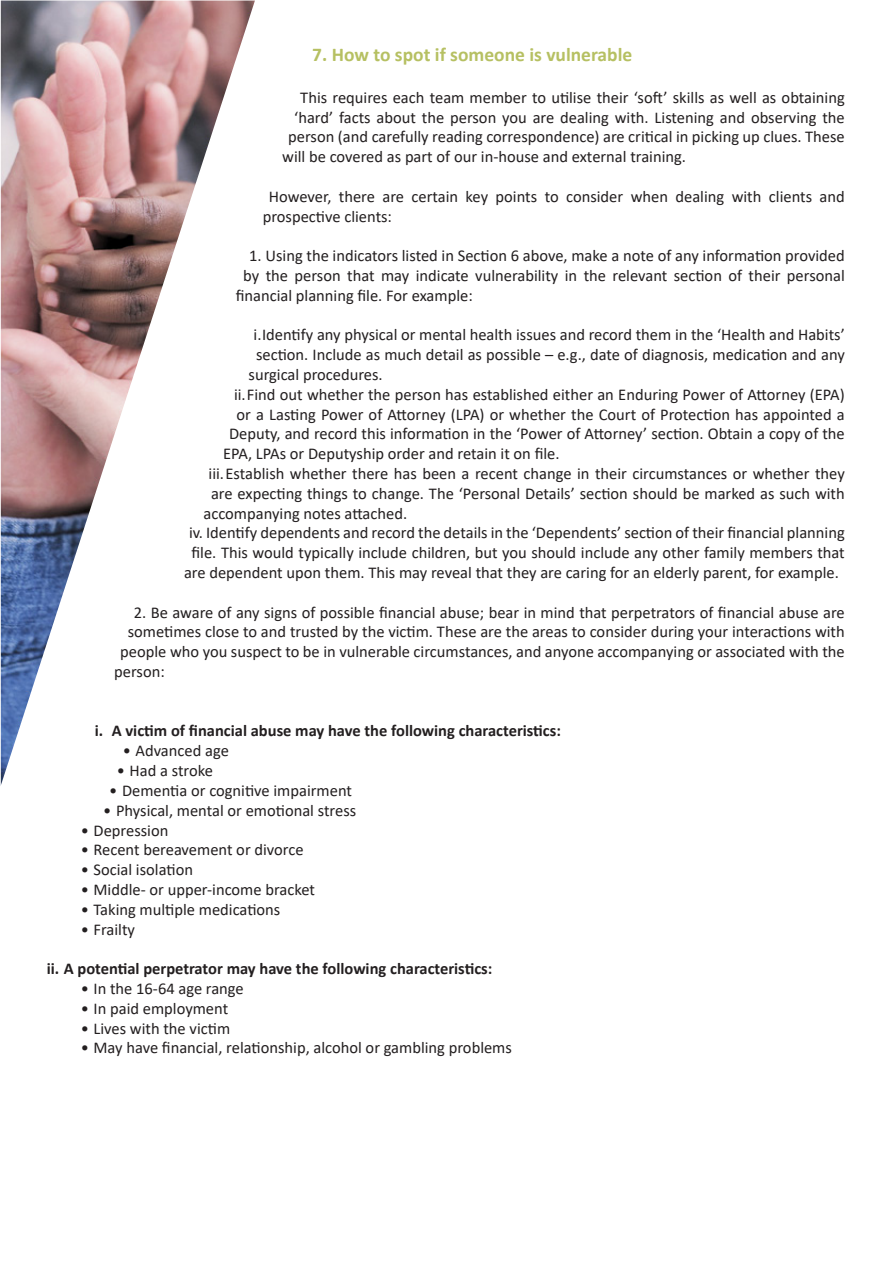
<style>
.page{position:relative;width:893px;height:1263px;background:#fff}
.page>*{position:absolute;margin:0;border:0;box-sizing:border-box;transform-origin:0 0}
.t1{font:700 19.5px "Calibri";color:#b6c062}
.t2{font:16.5px/19.8px "Calibri";color:#231f20}
.t3{font:700 16.5px "Calibri";color:#231f20}
</style>
<div class="page">
<svg style="left:0;top:0;width:255px;height:786px"></svg>
<p class="t1" style="left:312px;top:41px;width:321px">7. How to spot if someone is vulnerable</p>
<p class="t2" style="left:300px;top:87px;width:546px">This requires each team member to utilise their ‘soft’ skills as well as obtaining</p>
<p class="t2" style="left:294px;top:107px;width:552px">‘hard’ facts about the person you are dealing with. Listening and observing the</p>
<p class="t2" style="left:288px;top:127px;width:558px">person (and carefully reading correspondence) are critical in picking up clues. These</p>
<p class="t2" style="left:282px;top:146px;width:405px">will be covered as part of our in-house and external training.</p>
<p class="t2" style="left:263px;top:186px;width:583px;text-indent:6px">However, there are certain key points to consider when dealing with clients and prospective clients:</p>
<p class="t2" style="left:249px;top:245px;width:597px">1. Using the indicators listed in Section 6 above, make a note of any information provided</p>
<p class="t2" style="left:243px;top:265px;width:603px">by the person that may indicate vulnerability in the relevant section of their personal</p>
<p class="t2" style="left:236px;top:285px;width:238px">financial planning file. For example:</p>
<p class="t2" style="left:254px;top:325px;width:593px">i.Identify any physical or mental health issues and record them in the ‘Health and Habits’</p>
<p class="t2" style="left:256px;top:344px;width:590px">section. Include as much detail as possible – e.g., date of diagnosis, medication and any</p>
<p class="t2" style="left:249px;top:364px;width:136px">surgical procedures.</p>
<p class="t2" style="left:234px;top:384px;width:612px">ii.Find out whether the person has established either an Enduring Power of Attorney (EPA)</p>
<p class="t2" style="left:237px;top:404px;width:610px">or a Lasting Power of Attorney (LPA) or whether the Court of Protection has appointed a</p>
<p class="t2" style="left:229px;top:424px;width:617px">Deputy, and record this information in the ‘Power of Attorney’ section. Obtain a copy of the</p>
<p class="t2" style="left:223px;top:443px;width:338px">EPA, LPAs or Deputyship order and retain it on file.</p>
<p class="t2" style="left:209px;top:463px;width:638px">iii.Establish whether there has been a recent change in their circumstances or whether they</p>
<p class="t2" style="left:211px;top:483px;width:635px">are expecting things to change. The ‘Personal Details’ section should be marked as such with</p>
<p class="t2" style="left:204px;top:503px;width:205px">accompanying notes attached.</p>
<p class="t2" style="left:184px;top:523px;width:662px;text-align:center">iv. Identify dependents and record the details in the ‘Dependents’ section of their financial planning file. This would typically include children, but you should include any other family members that are dependent upon them. This may reveal that they are caring for an elderly parent, for example.</p>
<p class="t2" style="left:134px;top:602px;width:712px">2. Be aware of any signs of possible financial abuse; bear in mind that perpetrators of financial abuse are</p>
<p class="t2" style="left:128px;top:622px;width:718px">sometimes close to and trusted by the victim. These are the areas to consider during your interactions with</p>
<p class="t2" style="left:120px;top:641px;width:726px">people who you suspect to be in vulnerable circumstances, and anyone accompanying or associated with the</p>
<p class="t2" style="left:114px;top:661px;width:52px">person:</p>
<p class="t3" style="left:95px;top:719px;width:468px">i. A victim of financial abuse may have the following characteristics:</p>
<p class="t2" style="left:123px;top:740px;width:108px">• Advanced age</p>
<p class="t2" style="left:117px;top:760px;width:98px">• Had a stroke</p>
<p class="t2" style="left:109px;top:780px;width:244px">• Dementia or cognitive impairment</p>
<p class="t2" style="left:103px;top:800px;width:254px">• Physical, mental or emotional stress</p>
<p class="t2" style="left:81px;top:820px;width:89px">• Depression</p>
<p class="t2" style="left:81px;top:839px;width:224px">• Recent bereavement or divorce</p>
<p class="t2" style="left:81px;top:859px;width:114px">• Social isolation</p>
<p class="t2" style="left:81px;top:879px;width:236px">• Middle- or upper-income bracket</p>
<p class="t2" style="left:81px;top:899px;width:201px">• Taking multiple medications</p>
<p class="t2" style="left:81px;top:919px;width:56px">• Frailty</p>
<p class="t3" style="left:47px;top:957px;width:447px">ii. A potential perpetrator may have the following characteristics:</p>
<p class="t2" style="left:81px;top:978px;width:164px">• In the 16-64 age range</p>
<p class="t2" style="left:81px;top:998px;width:149px">• In paid employment</p>
<p class="t2" style="left:81px;top:1018px;width:151px">• Lives with the victim</p>
<p class="t2" style="left:81px;top:1037px;width:433px">• May have financial, relationship, alcohol or gambling problems</p>
</div>
